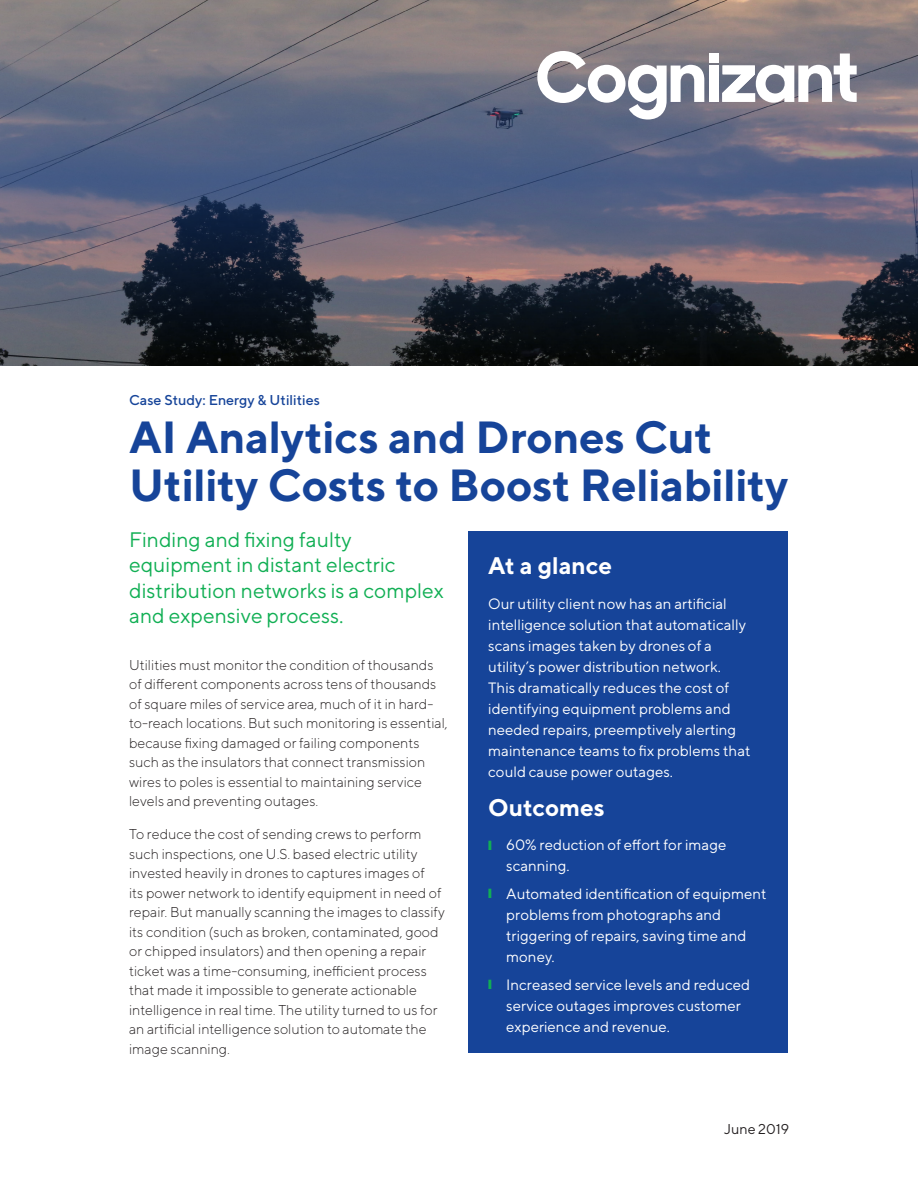
<style>
.page{position:relative;width:918px;height:1188px;background:#fff}
.page>*{position:absolute;margin:0;border:0;box-sizing:border-box;transform-origin:0 0}
.Title_30_32{font:700 45px/48px "TT Norms";letter-spacing:-.01em;color:#164499}
.At_a_Glance_headings{font:700 24px "TT Norms";color:#fff}
.Deck_14_17{font:21px/25.5px "TT Norms";color:#11af54}
.At_a_Glance_body_10{font:15px/21px "TT Norms";color:#fff}
.Body_9_5_13{font:300 14.25px/19.5px "TT Norms";color:#231f20}
.Industry_kicker_9_5{font:500 14.25px "TT Norms";color:#164499}
.Cognizant_20-20_date{font:14.25px "TT Norms";color:#231f20}
.s1{color:#11af54}
</style>
<div class="page">
<svg style="left:0;top:0;width:918px;height:366px;background:#5b5c6c"></svg>
<div style="left:709px;top:54px;width:10px;height:9px;background:#fff"></div>
<div style="left:709px;top:66px;width:10px;height:36px;background:#fff"></div>
<svg style="left:537px;top:51px;width:167px;height:69px"></svg>
<svg style="left:722px;top:54px;width:135px;height:49px"></svg>
<div style="left:468px;top:531px;width:320px;height:521px;background:#164499"></div>
<p class="Industry_kicker_9_5" style="left:129px;top:391px;width:192px">Case Study: Energy &amp; Utilities</p>
<p class="Title_30_32" style="left:129px;top:412px;width:661px">AI Analytics and Drones Cut<br>Utility Costs to Boost Reliability</p>
<p class="Deck_14_17" style="left:129px;top:526px;width:316px">Finding and fixing faulty equipment in distant electric distribution networks is a complex and expensive process.</p>
<p class="Body_9_5_13" style="left:129px;top:655px;width:320px">Utilities must monitor the condition of thousands of different components across tens of thousands of square miles of service area, much of it in hard&shy;to-reach locations. But such monitoring is essential, because fixing damaged or failing components such as the insulators that connect transmission wires to poles is essential to maintaining service levels and preventing outages.</p>
<p class="Body_9_5_13" style="left:129px;top:824px;width:317px">To reduce the cost of sending crews to perform such inspections, one U.S. based electric utility invested heavily in drones to captures images of<br>its power network to identify equipment in need of repair. But manually scanning the images to classify its condition (such as broken, contaminated, good or chipped insulators) and then opening a repair ticket was a time-consuming, inefficient process that made it impossible to generate actionable intelligence in real time. The utility turned to us for an artificial intelligence solution to automate the image scanning.</p>
<p class="At_a_Glance_headings" style="left:488px;top:551px;width:125px">At a glance</p>
<p class="At_a_Glance_body_10" style="left:488px;top:593px;width:264px">Our utility client now has an artificial intelligence solution that automatically scans images taken by drones of a utility’s power distribution network.<br>This dramatically reduces the cost of identifying equipment problems and needed repairs, preemptively alerting maintenance teams to fix problems that could cause power outages.</p>
<p class="At_a_Glance_headings" style="left:488px;top:792px;width:118px">Outcomes</p>
<p class="At_a_Glance_body_10" style="left:506px;top:834px;width:222px;text-indent:-18px"><span class="s1">❙</span> 60% reduction of effort for image scanning.</p>
<p class="At_a_Glance_body_10" style="left:506px;top:883px;width:262px;text-indent:-18px"><span class="s1">❙</span> Automated identification of equipment problems from photographs and triggering of repairs, saving time and money.</p>
<p class="At_a_Glance_body_10" style="left:506px;top:974px;width:245px;text-indent:-18px"><span class="s1">❙</span> Increased service levels and reduced service outages improves customer experience and revenue.</p>
<p class="Cognizant_20-20_date" style="left:724px;top:1120px;width:67px">June 2019</p>
</div>
